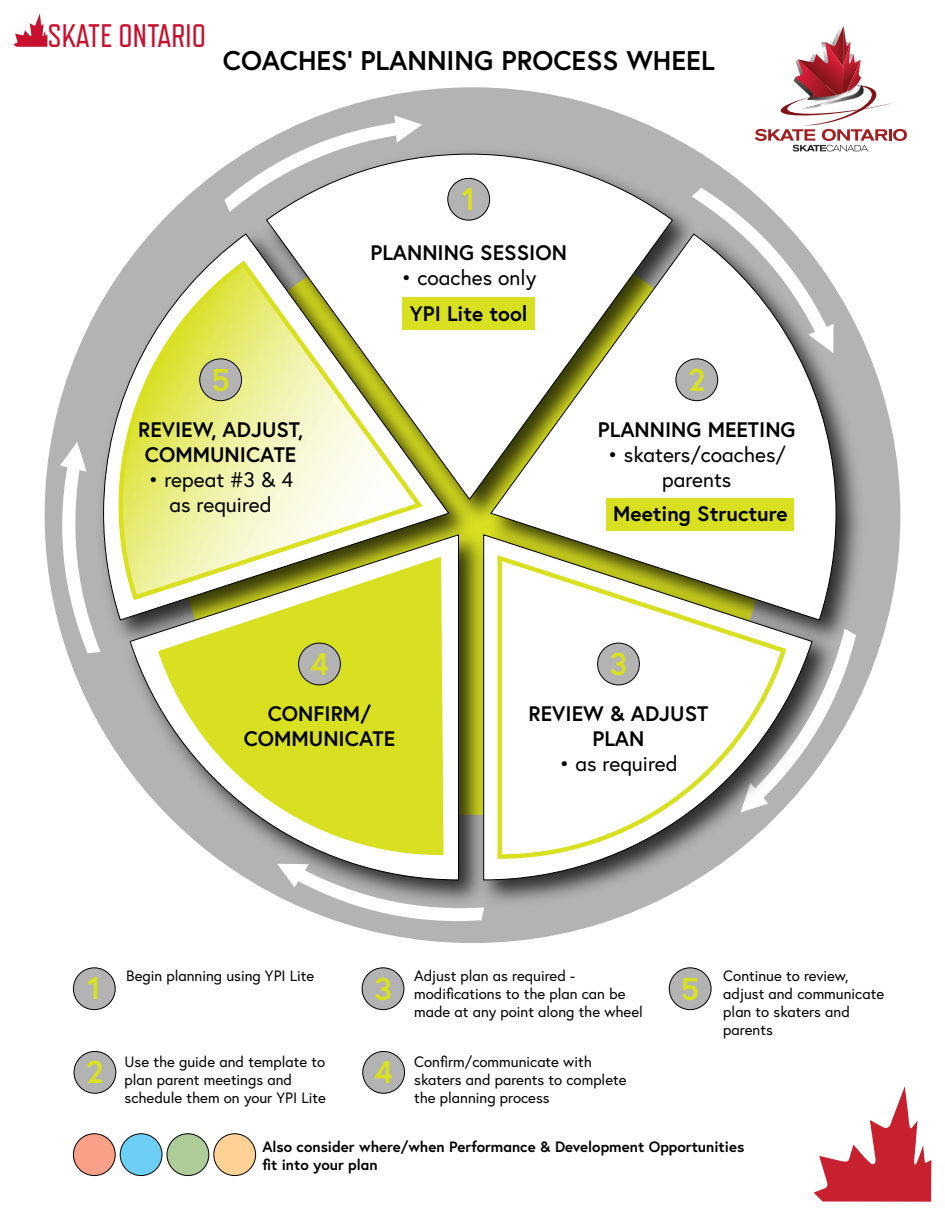
<style>
.page{position:relative;width:945px;height:1215px;background:#fff}
.page>*{position:absolute;margin:0;border:0;box-sizing:border-box;transform-origin:0 0}
.t1{font:32.55px "Refrigerator Deluxe";color:#c8102e}
.t2{font:700 31.5px "Europa";color:#d9e021}
.t3{font:700 27px "Europa";color:#000}
.t4{font:700 21px/25.2px "Europa";color:#000;text-align:center}
.t5{font:21px/25.2px "Europa";color:#000;text-align:center}
.t6{font:15px/18px "Europa";color:#000}
.t7{font:700 15px/18px "Europa";color:#000}
</style>
<div class="page">
<div style="left:45px;top:87px;width:855px;height:856px;background:#b3b3b3;border-radius:50%"></div>
<svg style="left:707px;top:188px;width:76px;height:33px"></svg>
<svg style="left:318px;top:914px;width:165px;height:11px"></svg>
<svg style="left:56px;top:442px;width:34px;height:211px"></svg>
<svg style="left:224px;top:115px;width:198px;height:97px"></svg>
<img style="left:492px;top:654px;width:354px;height:260px">
<svg style="left:492px;top:654px;width:321px;height:227px"></svg>
<svg style="left:131px;top:233px;width:123px;height:24px"></svg>
<img style="left:254px;top:141px;width:453px;height:381px">
<svg style="left:266px;top:153px;width:407px;height:348px"></svg>
<img style="left:477px;top:221px;width:393px;height:433px">
<svg style="left:490px;top:233px;width:347px;height:388px;background:#e6e7de"></svg>
<img style="left:117px;top:522px;width:375px;height:392px">
<svg style="left:129px;top:534px;width:330px;height:347px"></svg>
<svg style="left:495px;top:552px;width:293px;height:309px;background:#e8e8d9"></svg>
<svg style="left:14px;top:13px;width:34px;height:34px"></svg>
<svg style="left:814px;top:1086px;width:117px;height:116px"></svg>
<svg style="left:158px;top:557px;width:286px;height:299px;background:#d5da4d"></svg>
<svg style="left:96px;top:257px;width:330px;height:369px;background:#dddf9f"></svg>
<div style="left:448px;top:178px;width:42px;height:42px;background:#b3b3b3;border-radius:50%"></div>
<div style="left:447px;top:178px;width:43px;height:43px;border:1px solid #000;border-radius:50%"></div>
<div style="left:676px;top:359px;width:42px;height:42px;background:#b3b3b3;border-radius:50%"></div>
<div style="left:676px;top:359px;width:42px;height:42px;border:1px solid #000;border-radius:50%"></div>
<div style="left:299px;top:643px;width:41px;height:42px;background:#b3b3b3;border-radius:50%"></div>
<div style="left:298px;top:643px;width:43px;height:42px;border:1px solid #000;border-radius:50%"></div>
<div style="left:200px;top:359px;width:42px;height:42px;background:#b3b3b3;border-radius:50%"></div>
<div style="left:199px;top:359px;width:43px;height:42px;border:1px solid #000;border-radius:50%"></div>
<div style="left:402px;top:297px;width:133px;height:33px;background:#d9e021"></div>
<div style="left:607px;top:498px;width:187px;height:33px;background:#d9e021"></div>
<div style="left:598px;top:643px;width:41px;height:42px;background:#b3b3b3;border-radius:50%"></div>
<div style="left:597px;top:643px;width:43px;height:42px;border:1px solid #000;border-radius:50%"></div>
<div style="left:73px;top:968px;width:42px;height:42px;background:#b3b3b3;border-radius:50%"></div>
<div style="left:73px;top:967px;width:43px;height:43px;border:1px solid #000;border-radius:50%"></div>
<div style="left:74px;top:1051px;width:42px;height:42px;background:#b3b3b3;border-radius:50%"></div>
<div style="left:74px;top:1051px;width:42px;height:43px;border:1px solid #000;border-radius:50%"></div>
<div style="left:362px;top:968px;width:42px;height:42px;background:#b3b3b3;border-radius:50%"></div>
<div style="left:362px;top:967px;width:42px;height:43px;border:1px solid #000;border-radius:50%"></div>
<div style="left:363px;top:1051px;width:42px;height:42px;background:#b3b3b3;border-radius:50%"></div>
<div style="left:362px;top:1051px;width:43px;height:43px;border:1px solid #000;border-radius:50%"></div>
<div style="left:669px;top:968px;width:42px;height:42px;background:#b3b3b3;border-radius:50%"></div>
<div style="left:669px;top:967px;width:42px;height:43px;border:1px solid #000;border-radius:50%"></div>
<div style="left:73px;top:1134px;width:42px;height:42px;background:#f8a088;border-radius:50%"></div>
<div style="left:73px;top:1133px;width:43px;height:43px;border:1px solid #000;border-radius:50%"></div>
<div style="left:120px;top:1134px;width:42px;height:42px;background:#6dcff6;border-radius:50%"></div>
<div style="left:120px;top:1133px;width:42px;height:43px;border:1px solid #000;border-radius:50%"></div>
<div style="left:167px;top:1134px;width:42px;height:42px;background:#aecc97;border-radius:50%"></div>
<div style="left:167px;top:1133px;width:42px;height:43px;border:1px solid #000;border-radius:50%"></div>
<div style="left:214px;top:1134px;width:42px;height:42px;background:#fed194;border-radius:50%"></div>
<div style="left:213px;top:1133px;width:43px;height:43px;border:1px solid #000;border-radius:50%"></div>
<svg style="left:755px;top:26px;width:152px;height:126px"></svg>
<h1 class="t1" style="left:48px;top:17px;width:160px">SKATE ONTARIO</h1>
<h3 class="t3" style="left:223px;top:43px;width:493px">COACHES’ PLANNING PROCESS WHEEL</h3>
<h2 class="t2" style="left:211px;top:359px;width:20px">5</h2>
<h2 class="t2" style="left:462px;top:177px;width:15px">1</h2>
<h3 class="t4" style="left:370px;top:239px;width:198px">PLANNING SESSION</h3>
<h3 class="t5" style="left:401px;top:265px;width:137px">• coaches only</h3>
<h3 class="t4" style="left:410px;top:301px;width:119px">YPI Lite tool</h3>
<h2 class="t2" style="left:688px;top:358px;width:19px">2</h2>
<h3 class="t4" style="left:138px;top:416px;width:166px">REVIEW, ADJUST,<br>COMMUNICATE</h3>
<h3 class="t5" style="left:148px;top:467px;width:147px">• repeat #3 &amp; 4 as required</h3>
<h2 class="t2" style="left:310px;top:642px;width:20px">4</h2>
<h3 class="t4" style="left:244px;top:701px;width:153px">CONFIRM/<br>COMMUNICATE</h3>
<h3 class="t4" style="left:598px;top:416px;width:199px">PLANNING MEETING</h3>
<h3 class="t5" style="left:608px;top:442px;width:180px">• skaters/coaches/ parents</h3>
<h3 class="t4" style="left:613px;top:501px;width:176px">Meeting Structure</h3>
<h2 class="t2" style="left:610px;top:643px;width:19px">3</h2>
<h3 class="t4" style="left:529px;top:700px;width:181px">REVIEW &amp; ADJUST<br>PLAN</h3>
<h3 class="t5" style="left:559px;top:751px;width:120px">• as required</h3>
<h2 class="t2" style="left:87px;top:967px;width:15px">1</h2>
<h2 class="t2" style="left:86px;top:1051px;width:19px">2</h2>
<p class="t6" style="left:126px;top:967px;width:190px">Begin planning using YPI Lite</p>
<p class="t6" style="left:414px;top:967px;width:230px">Adjust plan as required - modifications to the plan can be made at any point along the wheel</p>
<p class="t6" style="left:414px;top:1053px;width:214px">Confirm/communicate with skaters and parents to complete the planning process</p>
<p class="t6" style="left:723px;top:967px;width:162px">Continue to review, adjust and communicate plan to skaters and parents</p>
<h2 class="t2" style="left:374px;top:967px;width:19px">3</h2>
<h2 class="t2" style="left:681px;top:968px;width:20px">5</h2>
<p class="t6" style="left:125px;top:1053px;width:203px">Use the guide and template to plan parent meetings and schedule them on your YPI Lite</p>
<p class="t7" style="left:262px;top:1137px;width:483px">Also consider where/when Performance &amp; Development Opportunities fit into your plan</p>
<h2 class="t2" style="left:374px;top:1051px;width:20px">4</h2>
</div>
